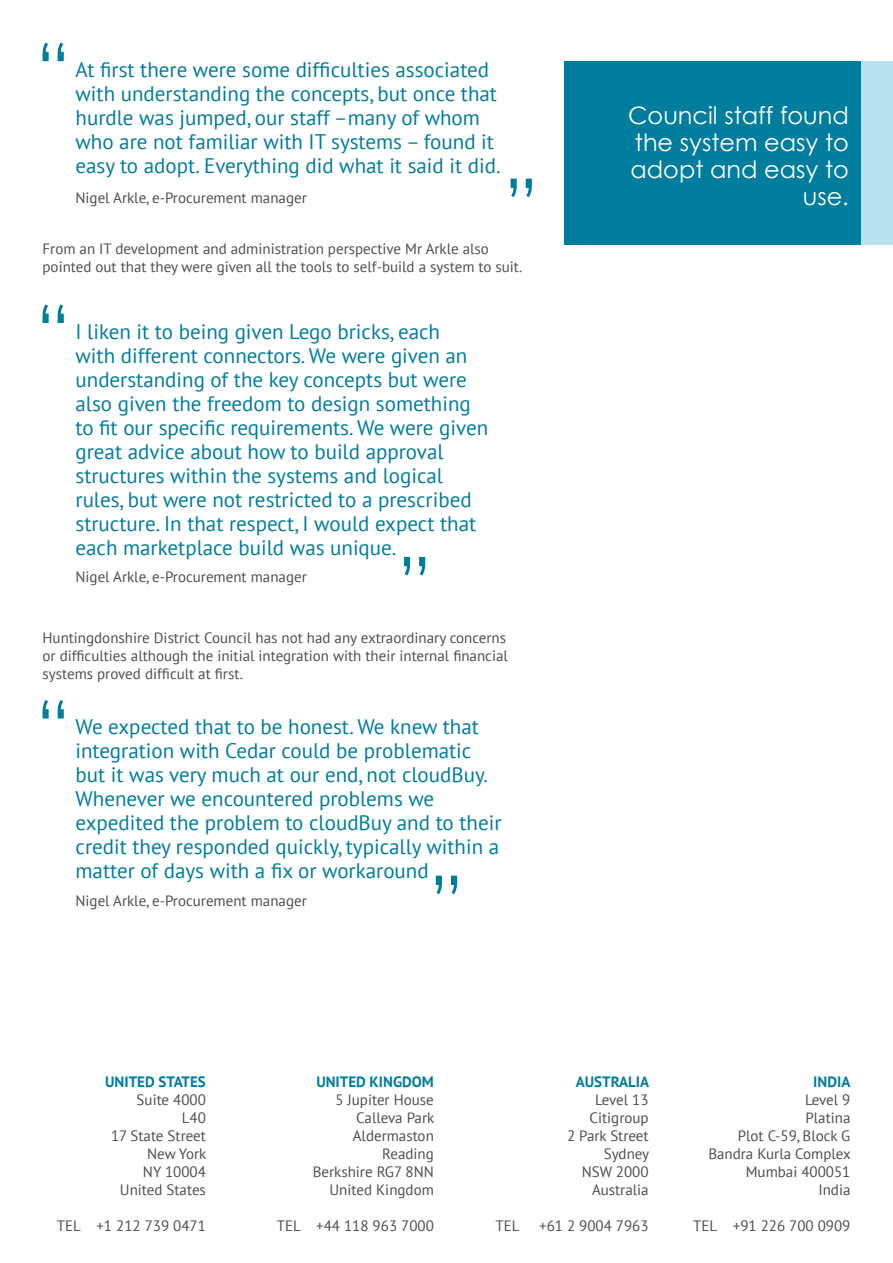
<style>
.page{position:relative;width:893px;height:1263px;background:#fff}
.page>*{position:absolute;margin:0;border:0;box-sizing:border-box;transform-origin:0 0}
.t1{font:24px/27px "Century Gothic";color:#fff;text-align:right}
.t2{font:21px/24px "PT Sans";color:#007c9c}
.t3{font:15px/18px "PT Sans";color:#4c4e4d}
.t4{font:700 15px "PT Sans";color:#007c9c}
</style>
<div class="page">
<svg style="left:43px;top:43px;width:21px;height:18px"></svg>
<svg style="left:43px;top:304px;width:21px;height:19px"></svg>
<svg style="left:43px;top:700px;width:21px;height:18px"></svg>
<svg style="left:511px;top:179px;width:21px;height:18px"></svg>
<svg style="left:404px;top:557px;width:21px;height:19px"></svg>
<svg style="left:436px;top:876px;width:21px;height:18px"></svg>
<div style="left:564px;top:61px;width:297px;height:184px;background:#007c9c"></div>
<div style="left:861px;top:61px;width:32px;height:184px;background:#b9e2ef"></div>
<p class="t2" style="left:76px;top:57px;width:427px">At first there were some difficulties associated with understanding the concepts, but once that hurdle was jumped, our staff –many of whom who are not familiar with IT systems – found it easy to adopt. Everything did what it said it did.</p>
<p class="t3" style="left:76px;top:188px;width:233px">Nigel Arkle, e-Procurement manager</p>
<p class="t3" style="left:43px;top:239px;width:481px">From an IT development and administration perspective Mr Arkle also pointed out that they were given all the tools to self-build a system to suit.</p>
<p class="t2" style="left:76px;top:319px;width:414px">I liken it to being given Lego bricks, each<br>with different connectors. We were given an understanding of the key concepts but were also given the freedom to design something to fit our specific requirements. We were given great advice about how to build approval structures within the systems and logical rules, but were not restricted to a prescribed structure. In that respect, I would expect that each marketplace build was unique.</p>
<p class="t3" style="left:76px;top:567px;width:233px">Nigel Arkle, e-Procurement manager</p>
<p class="t3" style="left:43px;top:628px;width:467px">Huntingdonshire District Council has not had any extraordinary concerns or difficulties although the initial integration with their internal financial systems proved difficult at first.</p>
<p class="t2" style="left:76px;top:714px;width:427px">We expected that to be honest. We knew that integration with Cedar could be problematic but it was very much at our end, not cloudBuy.<br>Whenever we encountered problems we expedited the problem to cloudBuy and to their credit they responded quickly, typically within a matter of days with a fix or workaround</p>
<p class="t3" style="left:76px;top:891px;width:233px">Nigel Arkle, e-Procurement manager</p>
<p class="t1" style="left:628px;top:101px;width:222px">Council staff found the system easy to adopt and easy to use.</p>
<p class="t4" style="left:105px;top:1072px;width:102px">UNITED STATES</p>
<p class="t3" style="left:137px;top:1090px;width:71px">Suite 4000</p>
<p class="t3" style="left:182px;top:1108px;width:26px">L40</p>
<p class="t3" style="left:111px;top:1126px;width:96px">17 State Street</p>
<p class="t3" style="left:147px;top:1144px;width:61px">New York</p>
<p class="t3" style="left:143px;top:1162px;width:64px">NY 10004</p>
<p class="t3" style="left:120px;top:1180px;width:87px">United States</p>
<p class="t3" style="left:57px;top:1216px;width:151px">TEL +1 212 739 0471</p>
<p class="t4" style="left:316px;top:1072px;width:119px">UNITED KINGDOM</p>
<p class="t3" style="left:335px;top:1090px;width:100px">5 Jupiter House</p>
<p class="t3" style="left:356px;top:1108px;width:80px">Calleva Park</p>
<p class="t3" style="left:353px;top:1126px;width:83px">Aldermaston</p>
<p class="t3" style="left:382px;top:1144px;width:53px">Reading</p>
<p class="t3" style="left:313px;top:1162px;width:123px">Berkshire RG7 8NN</p>
<p class="t3" style="left:330px;top:1180px;width:106px">United Kingdom</p>
<p class="t3" style="left:277px;top:1216px;width:159px">TEL +44 118 963 7000</p>
<p class="t4" style="left:576px;top:1072px;width:75px">AUSTRALIA</p>
<p class="t3" style="left:595px;top:1090px;width:55px">Level 13</p>
<p class="t3" style="left:590px;top:1108px;width:61px">Citigroup</p>
<p class="t3" style="left:567px;top:1126px;width:83px">2 Park Street</p>
<p class="t3" style="left:604px;top:1144px;width:47px">Sydney</p>
<p class="t3" style="left:582px;top:1162px;width:68px">NSW 2000</p>
<p class="t3" style="left:592px;top:1180px;width:58px">Australia</p>
<p class="t3" style="left:496px;top:1216px;width:26px">TEL</p>
<p class="t3" style="left:539px;top:1216px;width:111px">+61 2 9004 7963</p>
<p class="t4" style="left:813px;top:1072px;width:39px">INDIA</p>
<p class="t3" style="left:805px;top:1090px;width:47px">Level 9</p>
<p class="t3" style="left:805px;top:1108px;width:46px">Platina</p>
<p class="t3" style="left:738px;top:1126px;width:114px">Plot C-59, Block G</p>
<p class="t3" style="left:708px;top:1144px;width:144px">Bandra Kurla Complex</p>
<p class="t3" style="left:746px;top:1162px;width:106px">Mumbai 400051</p>
<p class="t3" style="left:818px;top:1180px;width:34px">India</p>
<p class="t3" style="left:693px;top:1216px;width:159px">TEL +91 226 700 0909</p>
</div>
